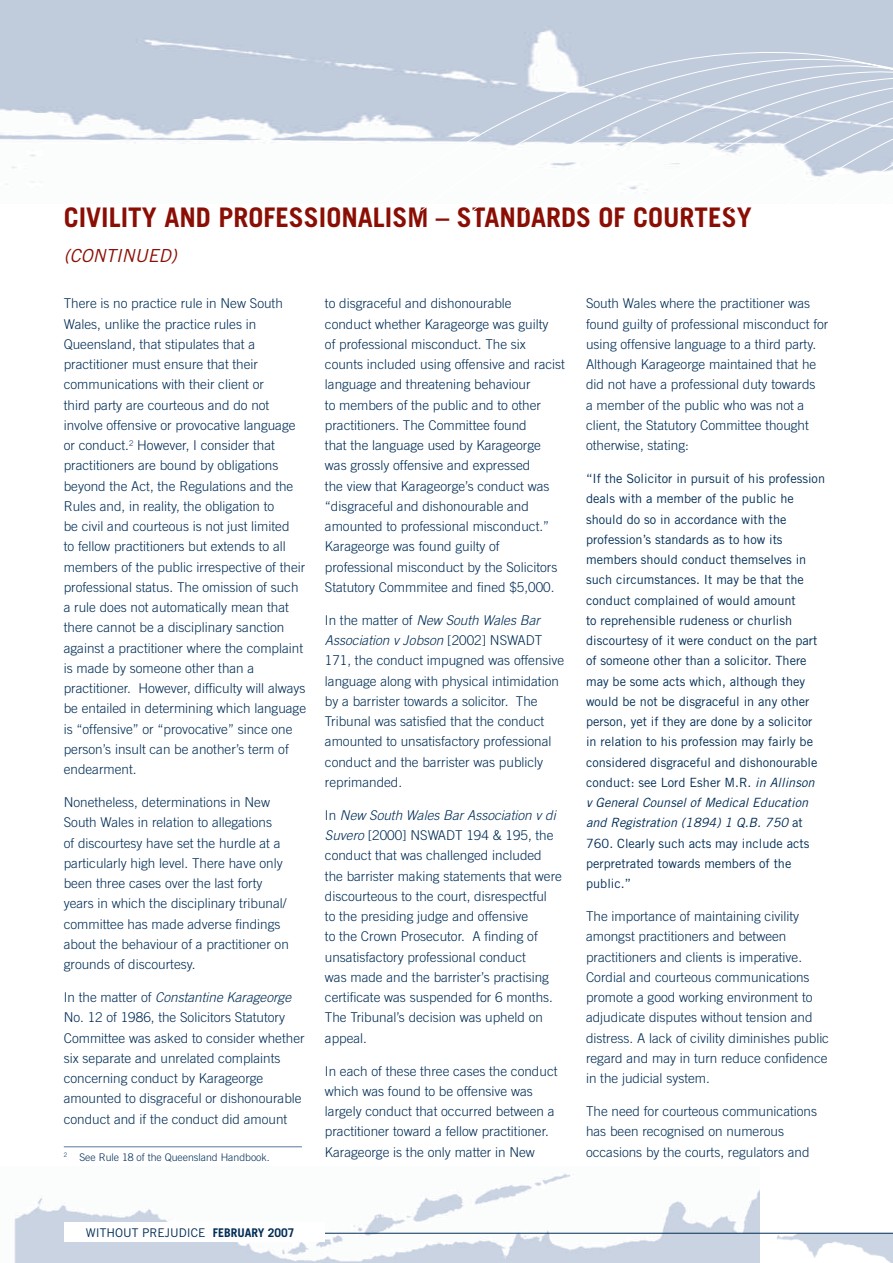
<style>
.page{position:relative;width:893px;height:1263px;background:#fff}
.page>*{position:absolute;margin:0;border:0;box-sizing:border-box;transform-origin:0 0}
.t1{font:700 27px "Trade Gothic";color:#8b0e04}
.t2{font:italic 18px "Trade Gothic";color:#8b0e04}
.t3{font:300 13.5px/20.2px "Trade Gothic";color:#002d56}
.t4{font:12.75px/20.2px "Trade Gothic";color:#002d56}
.t5{font:12px "Trade Gothic";color:#002d56}
.t6{font:300 10.5px "Trade Gothic";color:#002d56}
.s1{font-style:italic}
.s2{font-weight:700}
</style>
<div class="page">
<img style="left:14px;top:1174px;width:746px;height:89px">
<img style="left:630px;top:1234px;width:263px;height:29px">
<hr style="left:281px;top:1233px;width:612px;height:1px;background:#002d56">
<div style="left:64px;top:1222px;width:260px;height:20px;background:#fff"></div>
<img style="left:0;top:0;width:893px;height:185px">
<hr style="left:64px;top:1146px;width:238px;height:1px;background:#587a9d">
<svg style="left:334px;top:14px;width:559px;height:180px"></svg>
<h1 class="t1" style="left:64px;top:208px;width:689px">CIVILITY AND PROFESSIONALISM – STANDARDS OF COURTESY</h1>
<h2 class="t2" style="left:64px;top:249px;width:114px">(CONTINUED)</h2>
<p class="t3" style="left:64px;top:295px;width:244px">There is no practice rule in New South Wales, unlike the practice rules in Queensland, that stipulates that a practitioner must ensure that their communications with their client or<br>third party are courteous and do not involve offensive or provocative language or conduct.<sup>2</sup> However, I consider that practitioners are bound by obligations beyond the Act, the Regulations and the Rules and, in reality, the obligation to<br>be civil and courteous is not just limited<br>to fellow practitioners but extends to all members of the public irrespective of their professional status. The omission of such a rule does not automatically mean that there cannot be a disciplinary sanction against a practitioner where the complaint is made by someone other than a practitioner. However, difficulty will always be entailed in determining which language is “offensive” or “provocative” since one person’s insult can be another’s term of endearment.</p>
<p class="t3" style="left:64px;top:793px;width:227px">Nonetheless, determinations in New South Wales in relation to allegations<br>of discourtesy have set the hurdle at a particularly high level. There have only been three cases over the last forty years in which the disciplinary tribunal/ committee has made adverse findings about the behaviour of a practitioner on grounds of discourtesy.</p>
<p class="t3" style="left:64px;top:988px;width:242px">In the matter of <span class="s1">Constantine Karageorge </span>No. 12 of 1986, the Solicitors Statutory Committee was asked to consider whether six separate and unrelated complaints concerning conduct by Karageorge amounted to disgraceful or dishonourable conduct and if the conduct did amount</p>
<p class="t6" style="left:64px;top:1153px;width:207px"><sup>2</sup> See Rule 18 of the Queensland Handbook.</p>
<p class="t3" style="left:325px;top:295px;width:242px">to disgraceful and dishonourable<br>conduct whether Karageorge was guilty<br>of professional misconduct. The six counts included using offensive and racist language and threatening behaviour<br>to members of the public and to other practitioners. The Committee found<br>that the language used by Karageorge was grossly offensive and expressed<br>the view that Karageorge’s conduct was “disgraceful and dishonourable and amounted to professional misconduct.” Karageorge was found guilty of professional misconduct by the Solicitors Statutory Commmitee and fined $5,000.</p>
<p class="t3" style="left:325px;top:611px;width:241px">In the matter of <span class="s1">New South Wales Bar Association v Jobson</span> [2002] NSWADT 171, the conduct impugned was offensive language along with physical intimidation by a barrister towards a solicitor. The Tribunal was satisfied that the conduct amounted to unsatisfactory professional conduct and the barrister was publicly reprimanded.</p>
<p class="t3" style="left:325px;top:806px;width:239px">In <span class="s1">New South Wales Bar Association v di Suvero</span> [2000] NSWADT 194 &amp; 195, the conduct that was challenged included the barrister making statements that were discourteous to the court, disrespectful<br>to the presiding judge and offensive<br>to the Crown Prosecutor. A finding of unsatisfactory professional conduct<br>was made and the barrister’s practising certificate was suspended for 6 months.<br>The Tribunal’s decision was upheld on appeal.</p>
<p class="t3" style="left:325px;top:1062px;width:234px">In each of these three cases the conduct which was found to be offensive was largely conduct that occurred between a practitioner toward a fellow practitioner.<br>Karageorge is the only matter in New</p>
<p class="t3" style="left:586px;top:295px;width:244px">South Wales where the practitioner was found guilty of professional misconduct for using offensive language to a third party.<br>Although Karageorge maintained that he did not have a professional duty towards<br>a member of the public who was not a client, the Statutory Committee thought otherwise, stating:</p>
<p class="t4" style="left:586px;top:470px;width:241px">“If the Solicitor in pursuit of his profession deals with a member of the public he should do so in accordance with the profession’s standards as to how its members should conduct themselves in such circumstances. It may be that the conduct complained of would amount<br>to reprehensible rudeness or churlish discourtesy of it were conduct on the part of someone other than a solicitor. There may be some acts which, although they would be not be disgraceful in any other person, yet if they are done by a solicitor in relation to his profession may fairly be considered disgraceful and dishonourable conduct: see Lord Esher M.R. <span class="s1">in Allinson<br>v General Counsel of Medical Education and Registration (1894) 1 Q.B. 750</span> at 760. Clearly such acts may include acts perpretrated towards members of the public.”</p>
<p class="t3" style="left:586px;top:907px;width:244px">The importance of maintaining civility amongst practitioners and between practitioners and clients is imperative.<br>Cordial and courteous communications promote a good working environment to adjudicate disputes without tension and distress. A lack of civility diminishes public regard and may in turn reduce confidence in the judicial system.</p>
<p class="t3" style="left:586px;top:1102px;width:233px">The need for courteous communications has been recognised on numerous occasions by the courts, regulators and</p>
<p class="t5" style="left:86px;top:1228px;width:210px">WITHOUT PREJUDICE <span class="s2">FEBRUARY 2007</span></p>
</div>
